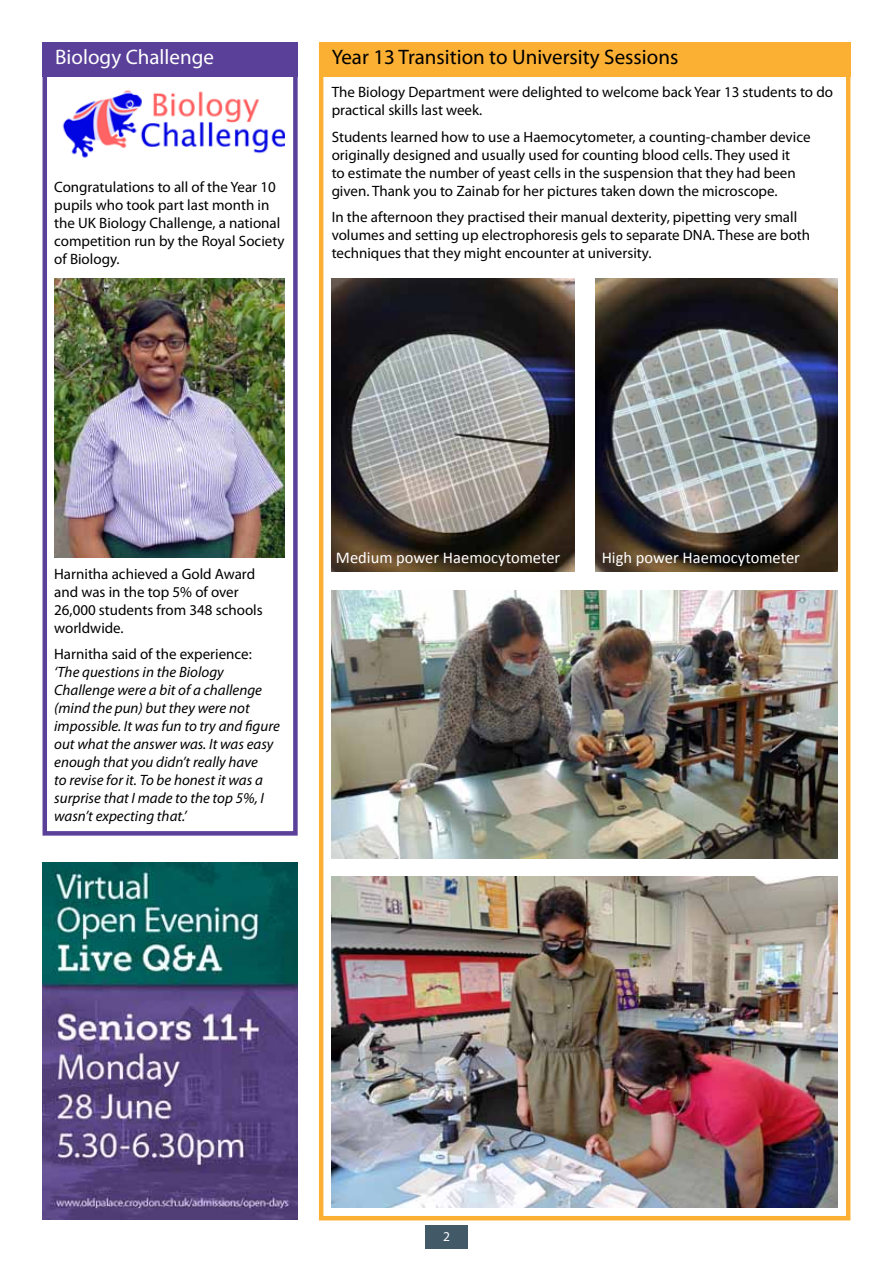
<style>
.page{position:relative;width:893px;height:1263px;background:#fff}
.page>*{position:absolute;margin:0;border:0;box-sizing:border-box;transform-origin:0 0}
.t1{font:21px "Myriad Pro";color:#000}
.t2{font:21px "Myriad Pro";color:#fff}
.t3{font:16.5px "Calibri";color:#fff}
.t4{font:15px/18px "Myriad Pro";color:#000}
.t5{font:italic 15px/18px "Myriad Pro";color:#000}
.t6{font:13.5px "Myriad Pro";color:#fff}
</style>
<div class="page">
<div style="left:425px;top:1226px;width:43px;height:23px;background:#425968"></div>
<div style="left:43px;top:43px;width:255px;height:793px;border:4px solid #5a4099"></div>
<div style="left:319px;top:43px;width:531px;height:1177px;border:4px solid #fbb034"></div>
<div style="left:43px;top:43px;width:255px;height:34px;background:#5a4099"></div>
<div style="left:319px;top:43px;width:531px;height:34px;background:#fbb034"></div>
<img style="left:62px;top:90px;width:223px;height:68px">
<img style="left:54px;top:279px;width:231px;height:278px">
<img style="left:332px;top:590px;width:506px;height:268px">
<img style="left:332px;top:876px;width:506px;height:331px">
<img style="left:332px;top:279px;width:242px;height:293px">
<img style="left:595px;top:279px;width:243px;height:293px">
<img style="left:43px;top:863px;width:255px;height:357px">
<h1 class="t2" style="left:55px;top:44px;width:160px">Biology Challenge</h1>
<h1 class="t1" style="left:332px;top:44px;width:348px">Year 13 Transition to University Sessions</h1>
<p class="t4" style="left:54px;top:178px;width:232px">Congratulations to all of the Year 10 pupils who took part last month in the UK Biology Challenge, a national competition run by the Royal Society of Biology.</p>
<p class="t4" style="left:332px;top:83px;width:503px">The Biology Department were delighted to welcome back Year 13 students to do practical skills last week.</p>
<p class="t4" style="left:332px;top:128px;width:480px">Students learned how to use a Haemocytometer, a counting-chamber device originally designed and usually used for counting blood cells. They used it<br>to estimate the number of yeast cells in the suspension that they had been given. Thank you to Zainab for her pictures taken down the microscope.</p>
<p class="t4" style="left:332px;top:208px;width:480px">In the afternoon they practised their manual dexterity, pipetting very small volumes and setting up electrophoresis gels to separate DNA. These are both techniques that they might encounter at university.</p>
<p class="t4" style="left:54px;top:564px;width:210px">Harnitha achieved a Gold Award and was in the top 5% of over<br>26,000 students from 348 schools worldwide.</p>
<p class="t4" style="left:54px;top:645px;width:199px">Harnitha said of the experience:</p>
<p class="t5" style="left:54px;top:663px;width:227px">‘The questions in the Biology<br>Challenge were a bit of a challenge (mind the pun) but they were not impossible. It was fun to try and figure out what the answer was. It was easy enough that you didn’t really have<br>to revise for it. To be honest it was a surprise that I made to the top 5%, I wasn’t expecting that.’</p>
<p class="t3" style="left:336px;top:547px;width:226px">Medium power Haemocytometer</p>
<p class="t3" style="left:602px;top:547px;width:200px">High power Haemocytometer</p>
<p class="t6" style="left:443px;top:1228px;width:8px">2</p>
</div>
